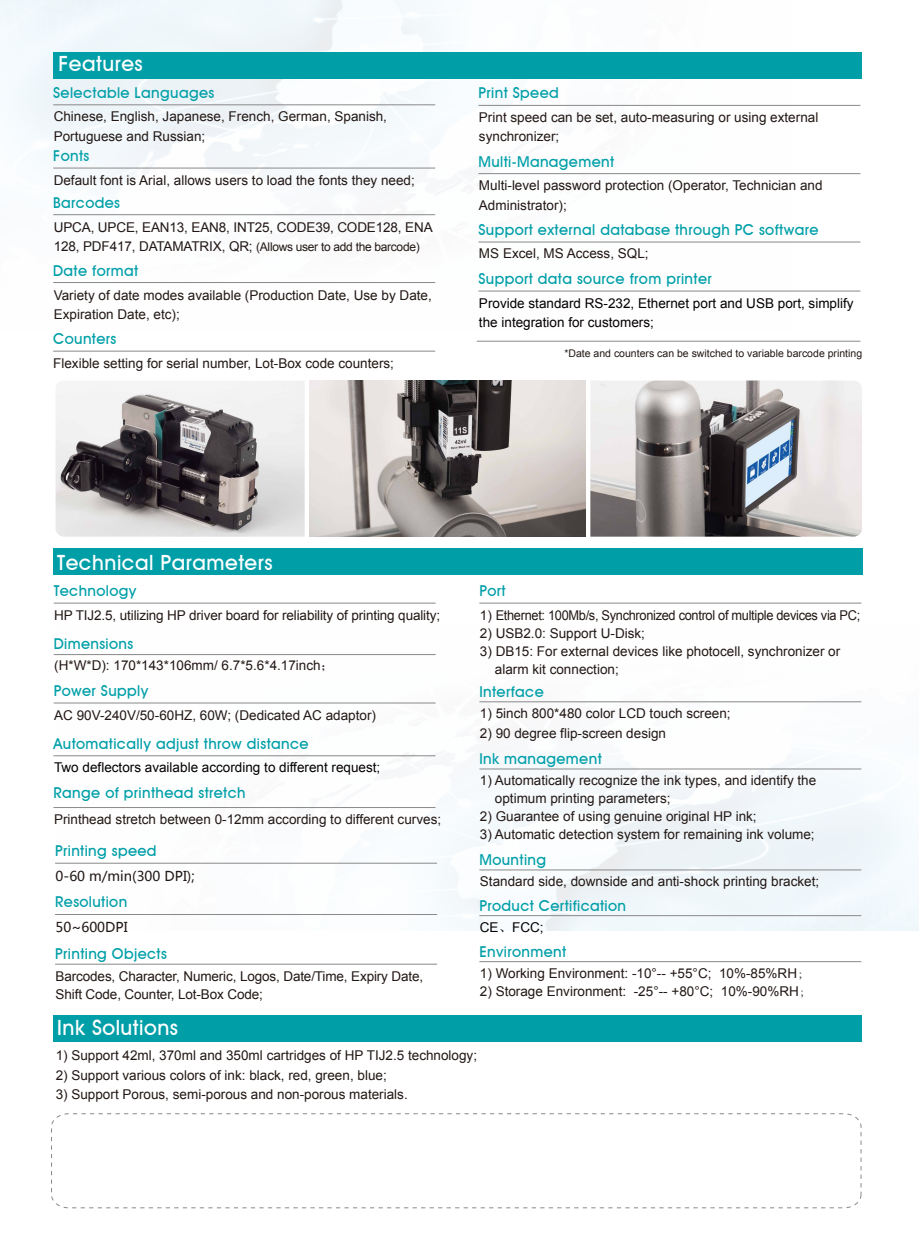
<style>
.page{position:relative;width:919px;height:1238px;background:#fff}
.page>*{position:absolute;margin:0;border:0;box-sizing:border-box;transform-origin:0 0}
.t1{font:500 21px "Avant Garde IT Cby BT";letter-spacing:.025em;color:#fff}
.t2{font:500 15px "Avant Garde IT Cby BT";letter-spacing:.025em;color:#009fa8}
.t3{font:13.5px/19.5px "Arial";color:#221815}
.t4{font:13.5px/19.5px "Arial";color:#040000}
.t5{font:13.5px "Arial";letter-spacing:-.025em;color:#221815}
.t6{font:13.5px "Microsoft Ya Hei";color:#221815}
.t7{font:12px "Arial";letter-spacing:-.025em;color:#221815}
.t8{font:10.5px "Arial";color:#221815}
.s1{font-size:13.5px}
.s2{font-family:"Sim Sun"}
.s3{font-family:"Adobe Song Std";font-weight:300}
</style>
<div class="page">
<hr style="left:54px;top:602px;width:381px;height:1px;background:#898989">
<hr style="left:479px;top:602px;width:382px;height:1px;background:#898989">
<hr style="left:479px;top:701px;width:382px;height:1px;background:#898989">
<hr style="left:479px;top:768px;width:382px;height:1px;background:#898989">
<hr style="left:479px;top:869px;width:382px;height:1px;background:#898989">
<hr style="left:479px;top:915px;width:382px;height:1px;background:#898989">
<hr style="left:479px;top:961px;width:382px;height:1px;background:#898989">
<hr style="left:54px;top:654px;width:381px;height:1px;background:#898989">
<hr style="left:54px;top:702px;width:381px;height:1px;background:#898989">
<hr style="left:55px;top:963px;width:382px;height:1px;background:#898989">
<div style="left:53px;top:548px;width:809px;height:26px;background:#009fa8"></div>
<div style="left:53px;top:52px;width:808px;height:27px;background:#009fa8"></div>
<hr style="left:53px;top:104px;width:382px;height:1px;background:#898989">
<hr style="left:53px;top:351px;width:382px;height:1px;background:#898989">
<hr style="left:478px;top:105px;width:382px;height:1px;background:#898989">
<hr style="left:478px;top:173px;width:382px;height:1px;background:#898989">
<hr style="left:53px;top:168px;width:382px;height:1px;background:#898989">
<hr style="left:53px;top:214px;width:382px;height:1px;background:#898989">
<hr style="left:53px;top:282px;width:382px;height:1px;background:#898989">
<hr style="left:477px;top:341px;width:383px;height:1px;background:#898989">
<hr style="left:478px;top:242px;width:382px;height:1px;background:#898989">
<hr style="left:478px;top:291px;width:382px;height:1px;background:#898989">
<div style="left:53px;top:1014px;width:808px;height:27px;background:#009fa8"></div>
<svg style="left:51px;top:1113px;width:810px;height:95px"></svg>
<hr style="left:53px;top:807px;width:382px;height:1px;background:#898989">
<hr style="left:53px;top:755px;width:382px;height:1px;background:#898989">
<hr style="left:55px;top:862px;width:382px;height:1px;background:#898989">
<hr style="left:55px;top:914px;width:382px;height:1px;background:#898989">
<img style="left:309px;top:380px;width:276px;height:156px">
<img style="left:590px;top:380px;width:272px;height:156px">
<img style="left:56px;top:381px;width:248px;height:155px">
<h1 class="t1" style="left:58px;top:51px;width:86px">Features</h1>
<p class="t2" style="left:53px;top:83px;width:162px">Selectable Languages</p>
<p class="t3" style="left:54px;top:107px;width:335px">Chinese, English, Japanese, French, German, Spanish,<br>Portuguese and Russian;</p>
<p class="t2" style="left:53px;top:147px;width:38px">Fonts</p>
<p class="t3" style="left:54px;top:170px;width:362px">Default font is Arial, allows users to load the fonts they need;</p>
<p class="t2" style="left:53px;top:193px;width:68px">Barcodes</p>
<p class="t3" style="left:54px;top:217px;width:380px">UPCA, UPCE, EAN13, EAN8, INT25, CODE39, CODE128, ENA</p>
<p class="t7" style="left:54px;top:239px;width:367px"><span class="s1">128, PDF417, DATAMATRIX, QR;</span> (Allows user to add the barcode)</p>
<p class="t2" style="left:53px;top:261px;width:87px">Date format</p>
<p class="t3" style="left:54px;top:285px;width:379px">Variety of date modes available (Production Date, Use by Date,<br>Expiration Date, etc);</p>
<p class="t2" style="left:53px;top:330px;width:65px">Counters</p>
<p class="t3" style="left:53px;top:353px;width:342px">Flexible setting for serial number, Lot-Box code counters;</p>
<p class="t2" style="left:478px;top:84px;width:82px">Print Speed</p>
<p class="t3" style="left:479px;top:107px;width:341px">Print speed can be set, auto-measuring or using external synchronizer;</p>
<p class="t2" style="left:478px;top:152px;width:137px">Multi-Management</p>
<p class="t3" style="left:479px;top:176px;width:345px">Multi-level password protection (Operator, Technician and<br>Administrator);</p>
<p class="t2" style="left:478px;top:220px;width:341px">Support external database through PC software</p>
<p class="t3" style="left:479px;top:244px;width:171px">MS Excel, MS Access, SQL;</p>
<p class="t2" style="left:478px;top:269px;width:235px">Support data source from printer</p>
<p class="t4" style="left:479px;top:293px;width:376px">Provide standard RS-232, Ethernet port and USB port, simplify the integration for customers;</p>
<p class="t8" style="left:564px;top:346px;width:299px">*Date and counters can be switched to variable barcode printing</p>
<h1 class="t1" style="left:57px;top:549px;width:217px">Technical Parameters</h1>
<p class="t2" style="left:54px;top:581px;width:84px">Technology</p>
<p class="t3" style="left:54px;top:605px;width:387px">HP TIJ2.5, utilizing HP driver board for reliability of printing quality;</p>
<p class="t2" style="left:54px;top:634px;width:81px">Dimensions</p>
<p class="t2" style="left:54px;top:681px;width:96px">Power Supply</p>
<p class="t3" style="left:54px;top:706px;width:323px">AC 90V-240V/50-60HZ, 60W; (Dedicated AC adaptor)</p>
<p class="t3" style="left:54px;top:656px;width:281px">(H*W*D): 170*143*106mm/ 6.7*5.6*4.17inch<span class="s2">；</span></p>
<p class="t2" style="left:53px;top:734px;width:256px">Automatically adjust throw distance</p>
<p class="t4" style="left:54px;top:757px;width:328px">Two deflectors available according to different request;</p>
<p class="t2" style="left:53px;top:784px;width:194px">Range of printhead stretch</p>
<p class="t3" style="left:54px;top:809px;width:388px">Printhead stretch between 0-12mm according to different curves;</p>
<p class="t2" style="left:55px;top:841px;width:103px">Printing speed</p>
<p class="t6" style="left:56px;top:866px;width:141px">0-60 m/min(300 DPI);</p>
<p class="t2" style="left:55px;top:892px;width:74px">Resolution</p>
<p class="t6" style="left:56px;top:917px;width:74px">50~600DPI</p>
<p class="t2" style="left:55px;top:944px;width:113px">Printing Objects</p>
<p class="t3" style="left:56px;top:967px;width:369px;line-height:18px">Barcodes, Character, Numeric, Logos, Date/Time, Expiry Date,<br>Shift Code, Counter, Lot-Box Code;</p>
<h1 class="t1" style="left:57px;top:1015px;width:122px">Ink Solutions</h1>
<p class="t2" style="left:479px;top:581px;width:28px">Port</p>
<p class="t5" style="left:480px;top:606px;width:382px">1) Ethernet: 100Mb/s, Synchronized control of multiple devices via PC;</p>
<p class="t3" style="left:480px;top:623px;width:167px">2) USB2.0: Support U-Disk;</p>
<p class="t3" style="left:495px;top:642px;width:347px;line-height:18px;text-indent:-15px">3) DB15: For external devices like photocell, synchronizer or alarm kit connection;</p>
<p class="t2" style="left:479px;top:682px;width:66px">Interface</p>
<p class="t3" style="left:480px;top:704px;width:252px">1) 5inch 800*480 color LCD touch screen;</p>
<p class="t3" style="left:480px;top:723px;width:188px">2) 90 degree flip-screen design</p>
<p class="t2" style="left:479px;top:749px;width:124px">Ink management</p>
<p class="t3" style="left:495px;top:771px;width:323px;line-height:18px;text-indent:-15px">1) Automatically recognize the ink types, and identify the optimum printing parameters;</p>
<p class="t3" style="left:480px;top:807px;width:278px">2) Guarantee of using genuine original HP ink;</p>
<p class="t3" style="left:480px;top:825px;width:336px">3) Automatic detection system for remaining ink volume;</p>
<p class="t2" style="left:479px;top:850px;width:68px">Mounting</p>
<p class="t3" style="left:480px;top:872px;width:341px">Standard side, downside and anti-shock printing bracket;</p>
<p class="t2" style="left:479px;top:896px;width:148px">Product Certification</p>
<p class="t4" style="left:480px;top:917px;width:65px">CE<span class="s2">、</span>FCC;</p>
<p class="t2" style="left:479px;top:942px;width:88px">Environment</p>
<p class="t3" style="left:480px;top:964px;width:325px">1) Working Environment: -10°-- +55°C; 10%-85%RH<span class="s3">;</span></p>
<p class="t3" style="left:480px;top:982px;width:327px">2) Storage Environment: -25°-- +80°C; 10%-90%RH<span class="s3">;</span></p>
<p class="t3" style="left:56px;top:1046px;width:423px">1) Support 42ml, 370ml and 350ml cartridges of HP TIJ2.5 technology;</p>
<p class="t3" style="left:56px;top:1065px;width:332px">2) Support various colors of ink: black, red, green, blue;</p>
<p class="t3" style="left:56px;top:1085px;width:353px">3) Support Porous, semi-porous and non-porous materials.</p>
</div>
